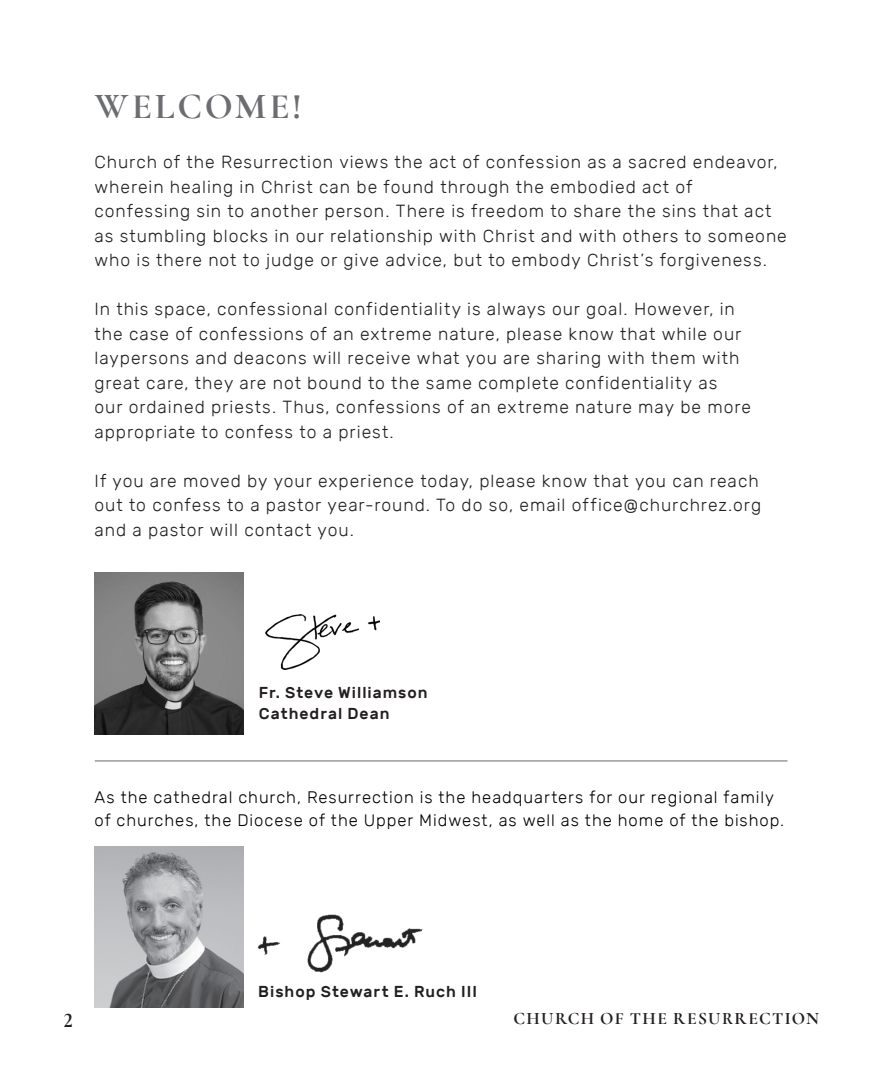
<style>
.page{position:relative;width:882px;height:1071px;background:#fff}
.page>*{position:absolute;margin:0;border:0;box-sizing:border-box;transform-origin:0 0}
.FM__Main_Heading{font:700 36.75px "Cormorant";letter-spacing:.075em;color:#6c6d70}
.t1{font:700 21px "Cormorant";color:#231f20}
.I__Body_Text{font:300 17.5px/24.5px "Rubik";letter-spacing:.055em;color:#231f20}
.t2{font:700 17.5px "Cormorant";letter-spacing:.075em;color:#231f20}
.FM__Body_Text{font:300 16.62px/22.8px "Rubik";letter-spacing:.06em;color:#000}
.FM__Body_Text-2{font:500 15.75px/21.7px "Rubik";letter-spacing:.06em;color:#231f20}
</style>
<div class="page">
<img style="left:265px;top:614px;width:115px;height:55px">
<img style="left:94px;top:573px;width:150px;height:161px">
<img style="left:257px;top:914px;width:166px;height:59px">
<img style="left:95px;top:846px;width:149px;height:162px">
<hr style="left:95px;top:760px;width:693px;height:2px;background:#231f20">
<p class="FM__Main_Heading" style="left:95px;top:84px;width:209px">WELCOME!</p>
<p class="I__Body_Text" style="left:94px;top:150px;width:694px">Church of the Resurrection views the act of confession as a sacred endeavor, wherein healing in Christ can be found through the embodied act of confessing sin to another person. There is freedom to share the sins that act as stumbling blocks in our relationship with Christ and with others to someone who is there not to judge or give advice, but to embody Christ’s forgiveness.</p>
<p class="I__Body_Text" style="left:94px;top:297px;width:658px">In this space, confessional confidentiality is always our goal. However, in the case of confessions of an extreme nature, please know that while our laypersons and deacons will receive what you are sharing with them with great care, they are not bound to the same complete confidentiality as<br>our ordained priests. Thus, confessions of an extreme nature may be more appropriate to confess to a priest.</p>
<p class="I__Body_Text" style="left:94px;top:469px;width:668px">If you are moved by your experience today, please know that you can reach out to confess to a pastor year-round. To do so, email office@churchrez.org and a pastor will contact you.</p>
<p class="FM__Body_Text-2" style="left:259px;top:682px;width:170px">Fr. Steve Williamson<br>Cathedral Dean</p>
<p class="FM__Body_Text" style="left:94px;top:786px;width:691px">As the cathedral church, Resurrection is the headquarters for our regional family of churches, the Diocese of the Upper Midwest, as well as the home of the bishop.</p>
<p class="FM__Body_Text-2" style="left:258px;top:981px;width:220px">Bishop Stewart E. Ruch III</p>
<p class="t1" style="left:63px;top:1008px;width:12px">2</p>
<p class="t2" style="left:513px;top:1008px;width:307px">CHURCH OF THE RESURRECTION</p>
</div>
